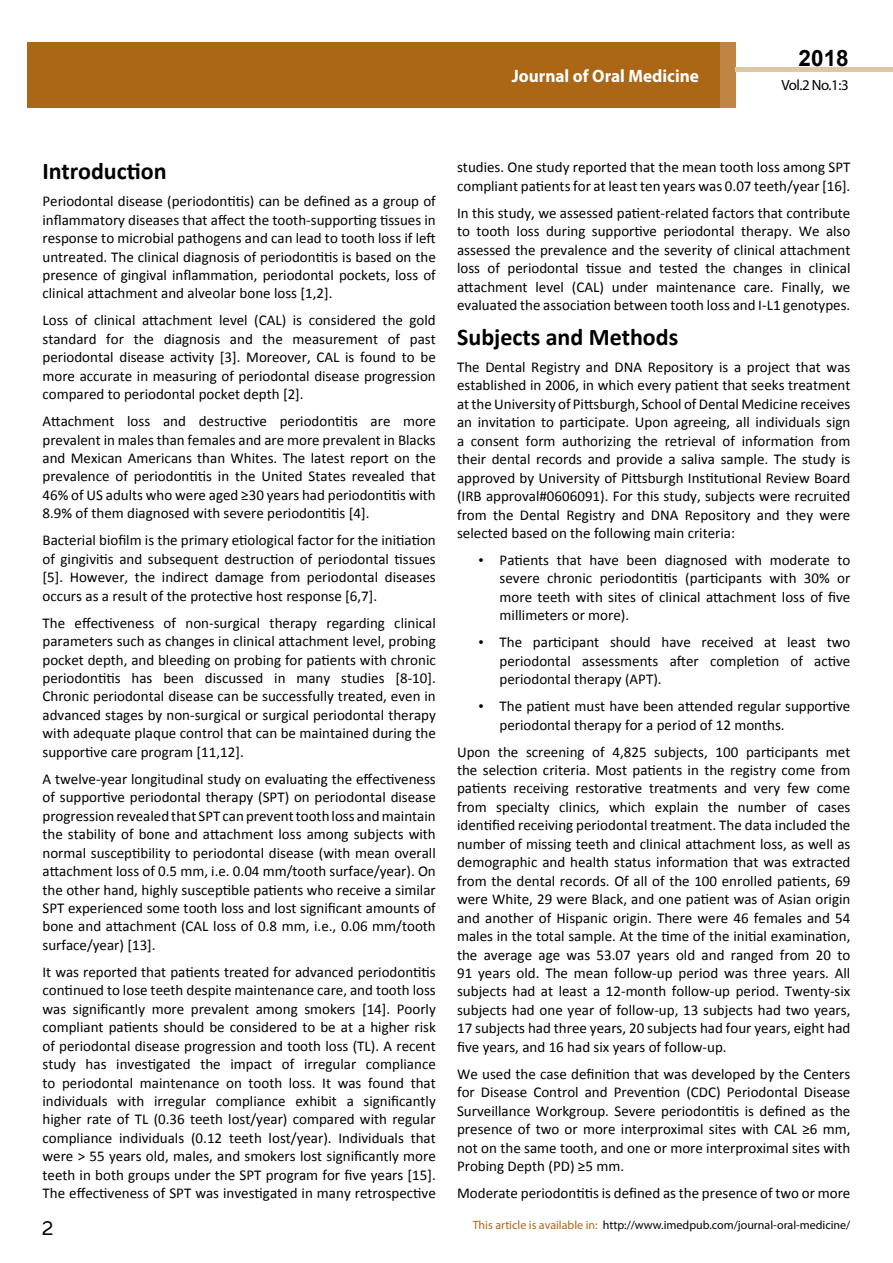
<style>
.page{position:relative;width:893px;height:1263px;background:#fff}
.page>*{position:absolute;margin:0;border:0;box-sizing:border-box;transform-origin:0 0}
.t1{font:25.5px "Tunga";color:#000}
.t2{font:700 24px "Calibri";color:#000}
.t3{font:700 22.5px "Arial";color:#000}
.t4{font:700 18px "Myriad Pro";color:#fff;scale:.96 1}
.t5{font:15px/18.5px "Calibri";color:#000;text-align:justify}
.t6{font:14.85px "Myriad Pro";color:#000}
.t7{font:12px "Myriad Pro";color:#000}
.s1{font-family:"Times New Roman"}
.s2{color:#ab6715}
</style>
<div class="page">
<div style="left:27px;top:42px;width:694px;height:66px;background:#ab6715"></div>
<div style="left:720px;top:42px;width:16px;height:66px;background:#be8545"></div>
<hr style="left:736px;top:68px;width:157px;height:4px;background:#e2c5a5">
<p class="t4" style="left:512px;top:64px;width:197px">Journal of Oral Medicine</p>
<h3 class="t3" style="left:799px;top:43px;width:52px">2018</h3>
<p class="t6" style="left:781px;top:76px;width:69px">Vol.2 No.1:3</p>
<h2 class="t2" style="left:43px;top:156px;width:126px">Introduction</h2>
<p class="t5" style="left:43px;top:192px;width:395px">Periodontal disease (periodontitis) can be defined as a group of inflammatory diseases that affect the tooth-supporting tissues in response to microbial pathogens and can lead to tooth loss if left untreated. The clinical diagnosis of periodontitis is based on the presence of gingival inflammation, periodontal pockets, loss of clinical attachment and alveolar bone loss [1,2].</p>
<p class="t5" style="left:43px;top:311px;width:395px">Loss of clinical attachment level (CAL) is considered the gold standard for the diagnosis and the measurement of past periodontal disease activity [3]. Moreover, CAL is found to be more accurate in measuring of periodontal disease progression compared to periodontal pocket depth [2].</p>
<p class="t5" style="left:43px;top:412px;width:395px">Attachment loss and destructive periodontitis are more prevalent in males than females and are more prevalent in Blacks and Mexican Americans than Whites. The latest report on the prevalence of periodontitis in the United States revealed that 46% of US adults who were aged ≥30 years had periodontitis with 8.9% of them diagnosed with severe periodontitis [4].</p>
<p class="t5" style="left:43px;top:531px;width:395px">Bacterial biofilm is the primary etiological factor for the initiation of gingivitis and subsequent destruction of periodontal tissues [5]. However, the indirect damage from periodontal diseases occurs as a result of the protective host response [6,7].</p>
<p class="t5" style="left:43px;top:613px;width:395px">The effectiveness of non-surgical therapy regarding clinical parameters such as changes in clinical attachment level, probing pocket depth, and bleeding on probing for patients with chronic periodontitis has been discussed in many studies [8-10].<br>Chronic periodontal disease can be successfully treated, even in advanced stages by non-surgical or surgical periodontal therapy with adequate plaque control that can be maintained during the supportive care program [11,12].</p>
<p class="t5" style="left:43px;top:770px;width:395px">A twelve-year longitudinal study on evaluating the effectiveness of supportive periodontal therapy (SPT) on periodontal disease progression revealed that SPT can prevent tooth loss and maintain the stability of bone and attachment loss among subjects with normal susceptibility to periodontal disease (with mean overall attachment loss of 0.5 mm, i.e. 0.04 mm/tooth surface/year). On the other hand, highly susceptible patients who receive a similar SPT experienced some tooth loss and lost significant amounts of bone and attachment (CAL loss of 0.8 mm, i.e., 0.06 mm/tooth surface/year) [13].</p>
<p class="t5" style="left:43px;top:963px;width:395px">It was reported that patients treated for advanced periodontitis continued to lose teeth despite maintenance care, and tooth loss was significantly more prevalent among smokers [14]. Poorly compliant patients should be considered to be at a higher risk of periodontal disease progression and tooth loss (TL). A recent study has investigated the impact of irregular compliance to periodontal maintenance on tooth loss. It was found that individuals with irregular compliance exhibit a significantly higher rate of TL (0.36 teeth lost/year) compared with regular compliance individuals (0.12 teeth lost/year). Individuals that were &gt; 55 years old, males, and smokers lost significantly more teeth in both groups under the SPT program for five years [15].<br>The effectiveness of SPT was investigated in many retrospective</p>
<p class="t5" style="left:457px;top:158px;width:395px">studies. One study reported that the mean tooth loss among SPT compliant patients for at least ten years was 0.07 teeth/year [16].</p>
<p class="t5" style="left:457px;top:204px;width:395px">In this study, we assessed patient-related factors that contribute to tooth loss during supportive periodontal therapy. We also assessed the prevalence and the severity of clinical attachment loss of periodontal tissue and tested the changes in clinical attachment level (CAL) under maintenance care. Finally, we evaluated the association between tooth loss and I-L1 genotypes.</p>
<h2 class="t2" style="left:457px;top:322px;width:223px">Subjects and Methods</h2>
<p class="t5" style="left:457px;top:358px;width:395px">The Dental Registry and DNA Repository is a project that was established in 2006, in which every patient that seeks treatment at the University of Pittsburgh, School of Dental Medicine receives an invitation to participate. Upon agreeing, all individuals sign a consent form authorizing the retrieval of information from their dental records and provide a saliva sample. The study is approved by University of Pittsburgh Institutional Review Board (IRB approval#0606091). For this study, subjects were recruited from the Dental Registry and DNA Repository and they were selected based on the following main criteria:</p>
<p class="t5" style="left:500px;top:551px;width:352px;text-indent:-21px"><span class="s1">•</span> Patients that have been diagnosed with moderate to severe chronic periodontitis (participants with 30% or more teeth with sites of clinical attachment loss of five millimeters or more).</p>
<p class="t5" style="left:500px;top:633px;width:352px;text-indent:-21px"><span class="s1">•</span> The participant should have received at least two periodontal assessments after completion of active periodontal therapy (APT).</p>
<p class="t5" style="left:500px;top:697px;width:352px;text-indent:-21px"><span class="s1">•</span> The patient must have been attended regular supportive periodontal therapy for a period of 12 months.</p>
<p class="t5" style="left:457px;top:742px;width:395px">Upon the screening of 4,825 subjects, 100 participants met the selection criteria. Most patients in the registry come from patients receiving restorative treatments and very few come from specialty clinics, which explain the number of cases identified receiving periodontal treatment. The data included the number of missing teeth and clinical attachment loss, as well as demographic and health status information that was extracted from the dental records. Of all of the 100 enrolled patients, 69 were White, 29 were Black, and one patient was of Asian origin and another of Hispanic origin. There were 46 females and 54 males in the total sample. At the time of the initial examination, the average age was 53.07 years old and ranged from 20 to 91 years old. The mean follow-up period was three years. All subjects had at least a 12-month follow-up period. Twenty-six subjects had one year of follow-up, 13 subjects had two years, 17 subjects had three years, 20 subjects had four years, eight had five years, and 16 had six years of follow-up.</p>
<p class="t5" style="left:457px;top:1064px;width:395px">We used the case definition that was developed by the Centers for Disease Control and Prevention (CDC) Periodontal Disease Surveillance Workgroup. Severe periodontitis is defined as the presence of two or more interproximal sites with CAL ≥6 mm, not on the same tooth, and one or more interproximal sites with Probing Depth (PD) ≥5 mm.</p>
<p class="t5" style="left:457px;top:1184px;width:395px">Moderate periodontitis is defined as the presence of two or more</p>
<h1 class="t1" style="left:42px;top:1211px;width:13px">2</h1>
<p class="t7" style="left:473px;top:1218px;width:379px"><span class="s2">This article is available in:</span> http://www.imedpub.com/journal-oral-medicine/</p>
</div>
